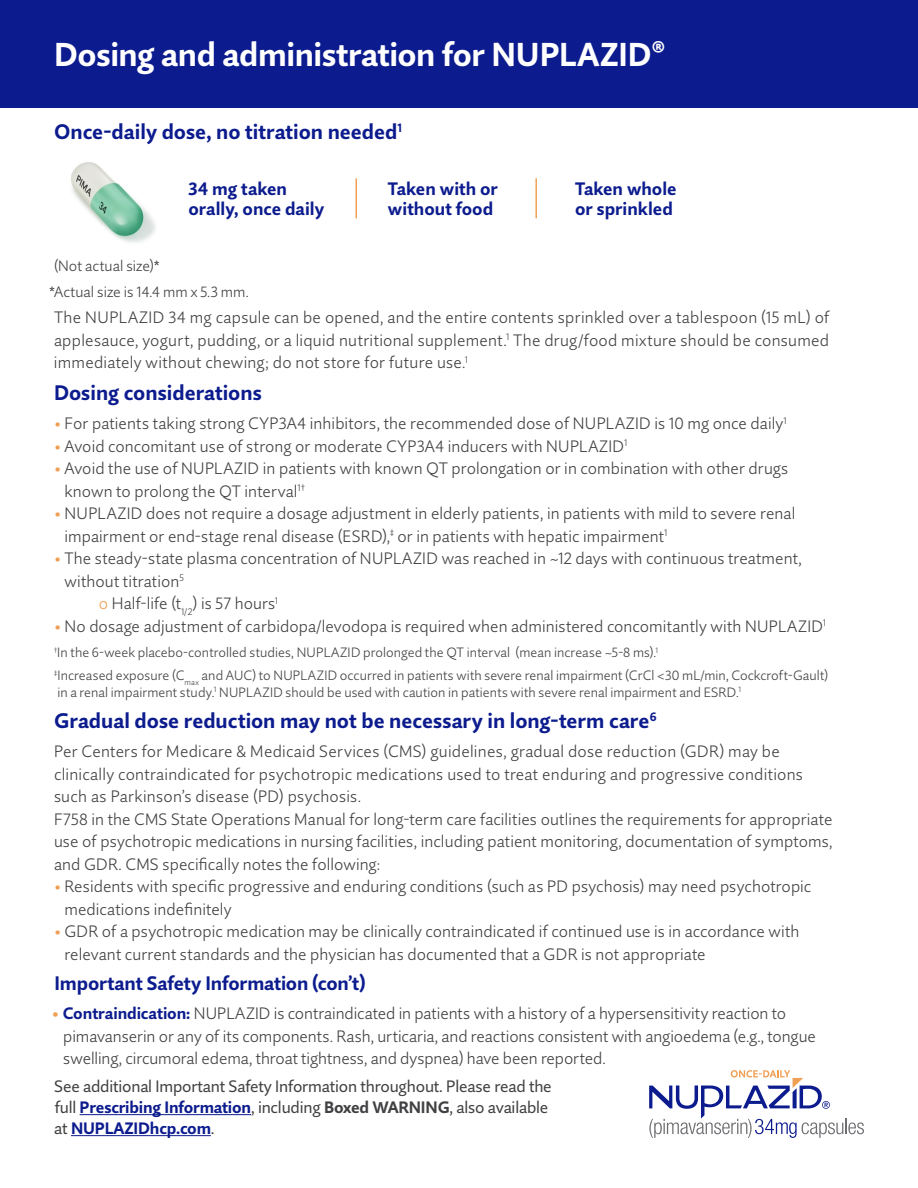
<style>
.page{position:relative;width:918px;height:1188px;background:#fff}
.page>*{position:absolute;margin:0;border:0;box-sizing:border-box;transform-origin:0 0}
.t1{font:700 33px "Quire Sans Pro";letter-spacing:-.01em;color:#fff}
.t2{font:700 21px "Quire Sans Pro";color:#0c1c8e}
.t3{font:700 19.5px "Quire Sans Pro";letter-spacing:-.005em;color:#0c1c8e}
.t4{font:700 18px/19.5px "Quire Sans Pro";color:#0c1c8e}
.t5{font:300 16.5px/22.5px "Quire Sans Pro";letter-spacing:.005em;color:#414042}
.t6{font:16.5px/21px "Quire Sans Pro";letter-spacing:-.01em;color:#414042}
.t7{font:300 15px/25.8px "Quire Sans Pro";letter-spacing:.005em;color:#414042}
.t8{font:300 13.5px/23px "Quire Sans Pro";letter-spacing:.005em;color:#414042}
.s1{font-weight:700;color:#f0a055}
.s2{color:#f0a055}
.s3{font-weight:800;color:#f0a055}
.s4{font-weight:700;color:#0c1c8e}
.s5{font-weight:700}
</style>
<div class="page">
<div style="left:0;top:0;width:918px;height:108px;background:#0c1c8e"></div>
<hr style="left:356px;top:178px;width:1px;height:40px;background:#f0a055">
<hr style="left:535px;top:178px;width:2px;height:40px;background:#f0a055">
<svg style="left:649px;top:1070px;width:215px;height:68px"></svg>
<img style="left:71px;top:162px;width:84px;height:80px">
<hr style="left:80px;top:1114px;width:171px;height:1px;background:#0c1c8e">
<hr style="left:71px;top:1135px;width:140px;height:1px;background:#0c1c8e">
<h1 class="t1" style="left:54px;top:34px;width:612px">Dosing and administration for NUPLAZID<sup>®</sup></h1>
<p class="t2" style="left:54px;top:118px;width:350px">Once-daily dose, no titration needed<sup>1</sup></p>
<p class="t4" style="left:189px;top:179px;width:137px">34 mg taken orally, once daily</p>
<p class="t4" style="left:388px;top:179px;width:111px">Taken with or without food</p>
<p class="t4" style="left:575px;top:179px;width:103px">Taken whole or sprinkled</p>
<p class="t7" style="left:50px;top:253px;width:201px">(Not actual size)*<br>*Actual size is 14.4 mm x 5.3 mm.</p>
<p class="t5" style="left:54px;top:306px;width:777px;text-align:justify">The NUPLAZID 34 mg capsule can be opened, and the entire contents sprinkled over a tablespoon (15 mL) of applesauce, yogurt, pudding, or a liquid nutritional supplement.<sup>1</sup> The drug/food mixture should be consumed immediately without chewing; do not store for future use.<sup>1</sup></p>
<p class="t2" style="left:54px;top:379px;width:209px">Dosing considerations</p>
<p class="t5" style="left:54px;top:412px;width:734px"><span class="s1">•</span> For patients taking strong CYP3A4 inhibitors, the recommended dose of NUPLAZID is 10 mg once daily<sup>1</sup></p>
<p class="t5" style="left:54px;top:434px;width:575px"><span class="s1">•</span> Avoid concomitant use of strong or moderate CYP3A4 inducers with NUPLAZID<sup>1</sup></p>
<p class="t5" style="left:64px;top:457px;width:725px;text-indent:-10px"><span class="s1">•</span> Avoid the use of NUPLAZID in patients with known QT prolongation or in combination with other drugs known to prolong the QT interval<sup>1†</sup></p>
<p class="t5" style="left:64px;top:502px;width:732px;text-indent:-10px"><span class="s1">•</span> NUPLAZID does not require a dosage adjustment in elderly patients, in patients with mild to severe renal impairment or end-stage renal disease (ESRD),<sup>‡</sup> or in patients with hepatic impairment<sup>1</sup></p>
<p class="t5" style="left:54px;top:547px;width:749px"><span class="s1">•</span> The steady-state plasma concentration of NUPLAZID was reached in ~12 days with continuous treatment,</p>
<p class="t5" style="left:64px;top:569px;width:121px">without titration<sup>5</sup></p>
<p class="t5" style="left:99px;top:592px;width:181px"><span class="s2">o</span> Half-life (t<sub>1/2</sub>) is 57 hours<sup>1</sup></p>
<p class="t5" style="left:54px;top:614px;width:774px"><span class="s1">•</span> No dosage adjustment of carbidopa/levodopa is required when administered concomitantly with NUPLAZID<sup>1</sup></p>
<p class="t8" style="left:54px;top:641px;width:776px"><sup>†</sup>In the 6-week placebo-controlled studies, NUPLAZID prolonged the QT interval (mean increase ~5-8 ms).<sup>1<br>‡</sup>Increased exposure (C<sub>max</sub> and AUC) to NUPLAZID occurred in patients with severe renal impairment (CrCl &lt;30 mL/min, Cockcroft-Gault)</p>
<p class="t8" style="left:57px;top:680px;width:685px">in a renal impairment study.<sup>1</sup> NUPLAZID should be used with caution in patients with severe renal impairment and ESRD.<sup>1</sup></p>
<p class="t2" style="left:54px;top:707px;width:604px">Gradual dose reduction may not be necessary in long-term care<sup>6</sup></p>
<p class="t5" style="left:54px;top:740px;width:780px">Per Centers for Medicare &amp; Medicaid Services (CMS) guidelines, gradual dose reduction (GDR) may be clinically contraindicated for psychotropic medications used to treat enduring and progressive conditions such as Parkinson’s disease (PD) psychosis.<br>F758 in the CMS State Operations Manual for long-term care facilities outlines the requirements for appropriate use of psychotropic medications in nursing facilities, including patient monitoring, documentation of symptoms, and GDR. CMS specifically notes the following:</p>
<p class="t5" style="left:64px;top:875px;width:748px;text-indent:-10px"><span class="s1">•</span> Residents with specific progressive and enduring conditions (such as PD psychosis) may need psychotropic medications indefinitely</p>
<p class="t5" style="left:64px;top:920px;width:736px;text-indent:-10px"><span class="s1">•</span> GDR of a psychotropic medication may be clinically contraindicated if continued use is in accordance with relevant current standards and the physician has documented that a GDR is not appropriate</p>
<p class="t3" style="left:55px;top:971px;width:313px">Important Safety Information (con’t)</p>
<p class="t5" style="left:63px;top:1002px;width:754px;text-indent:-11px"><span class="s3">•</span> <span class="s4">Contraindication:</span> NUPLAZID is contraindicated in patients with a history of a hypersensitivity reaction to pimavanserin or any of its components. Rash, urticaria, and reactions consistent with angioedema (e.g., tongue swelling, circumoral edema, throat tightness, and dyspnea) have been reported.</p>
<p class="t6" style="left:54px;top:1076px;width:499px">See additional Important Safety Information throughout. Please read the full <span class="s4">Prescribing Information</span>, including <span class="s5">Boxed WARNING</span>, also available at <span class="s4">NUPLAZIDhcp.com</span>.</p>
</div>
